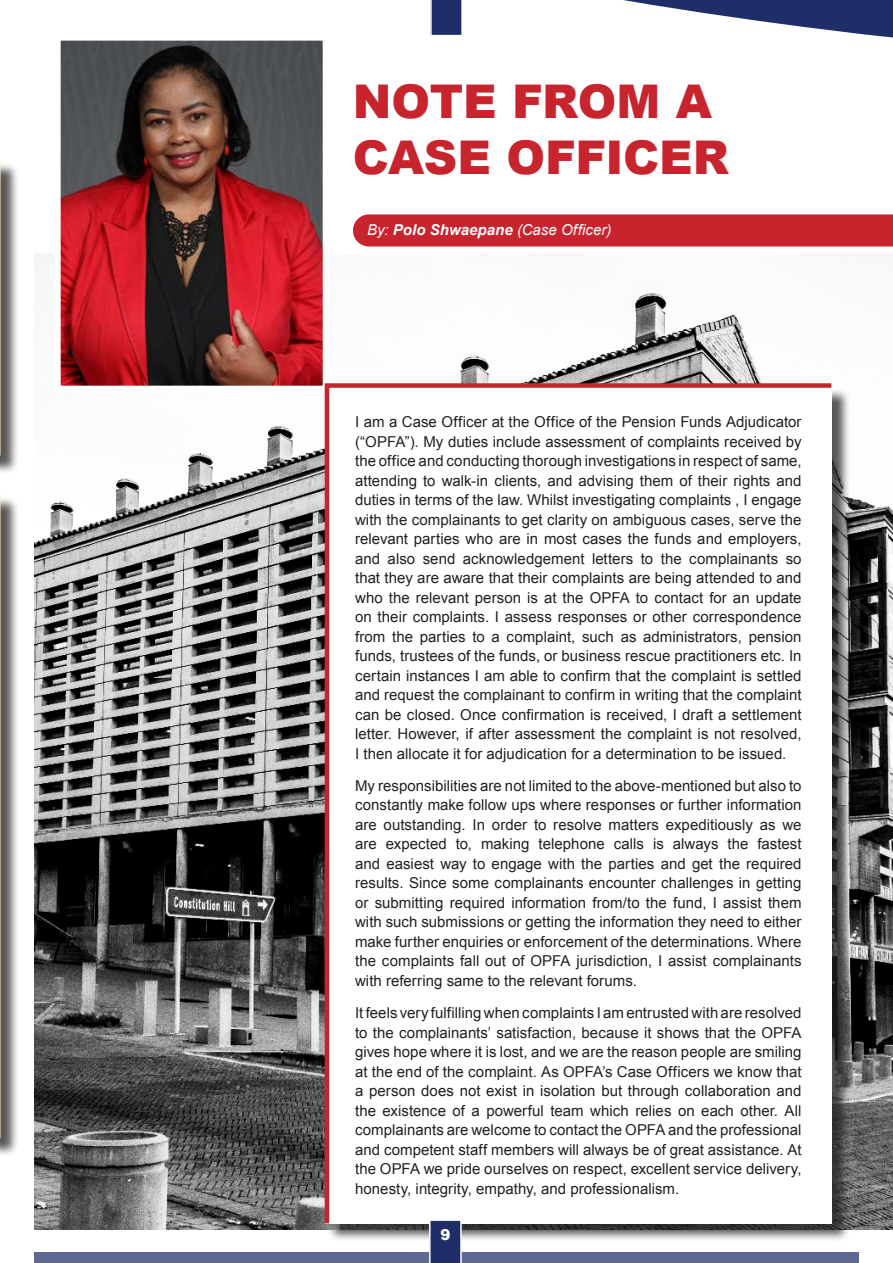
<style>
.page{position:relative;width:893px;height:1263px;background:#fff}
.page>*{position:absolute;margin:0;border:0;box-sizing:border-box;transform-origin:0 0}
.t1{font:900 46.5px/55.8px "Arial";letter-spacing:-.01em;color:#c8242d}
.t2{font:15px/19.5px "Arial";color:#231f20;text-align:justify}
.t3{font:italic 15px "Arial";letter-spacing:.005em;color:#fff}
.t4{font:900 15px "Arial";color:#fff}
.s1{font-weight:700}
</style>
<div class="page">
<svg style="left:623px;top:0;width:270px;height:38px;fill:#1f2e69"></svg>
<div style="left:34px;top:1252px;width:825px;height:11px;background:#5e6993"></div>
<img style="left:34px;top:254px;width:859px;height:975px">
<div style="left:328px;top:389px;width:522px;height:853px;background:#231f20;opacity:.75"></div>
<img style="left:62px;top:42px;width:259px;height:342px">
<div style="left:54px;top:34px;width:275px;height:358px;border:7px solid #fff"></div>
<svg style="left:429px;top:1228px;width:33px;height:35px"></svg>
<svg style="left:430px;top:0;width:32px;height:36px"></svg>
<div style="left:0;top:162px;width:19px;height:312px;background:#231f20;opacity:.75"></div>
<div style="left:0;top:496px;width:19px;height:661px;background:#231f20;opacity:.75"></div>
<div style="left:353px;top:214px;width:540px;height:32px;background:#c8242d"></div>
<svg style="left:322px;top:381px;width:514px;height:847px"></svg>
<h1 class="t1" style="left:353px;top:74px;width:378px">NOTE FROM A<br>CASE OFFICER</h1>
<p class="t3" style="left:367px;top:224px;width:246px">By: <span class="s1">Polo Shwaepane</span> (Case Officer)</p>
<p class="t2" style="left:355px;top:413px;width:448px">I am a Case Officer at the Office of the Pension Funds Adjudicator (“OPFA”). My duties include assessment of complaints received by the office and conducting thorough investigations in respect of same, attending to walk-in clients, and advising them of their rights and duties in terms of the law. Whilst investigating complaints , I engage with the complainants to get clarity on ambiguous cases, serve the relevant parties who are in most cases the funds and employers, and also send acknowledgement letters to the complainants so that they are aware that their complaints are being attended to and who the relevant person is at the OPFA to contact for an update on their complaints. I assess responses or other correspondence from the parties to a complaint, such as administrators, pension funds, trustees of the funds, or business rescue practitioners etc. In certain instances I am able to confirm that the complaint is settled and request the complainant to confirm in writing that the complaint can be closed. Once confirmation is received, I draft a settlement letter. However, if after assessment the complaint is not resolved, I then allocate it for adjudication for a determination to be issued.</p>
<p class="t2" style="left:355px;top:777px;width:448px">My responsibilities are not limited to the above-mentioned but also to constantly make follow ups where responses or further information are outstanding. In order to resolve matters expeditiously as we are expected to, making telephone calls is always the fastest and easiest way to engage with the parties and get the required results. Since some complainants encounter challenges in getting or submitting required information from/to the fund, I assist them with such submissions or getting the information they need to either make further enquiries or enforcement of the determinations. Where the complaints fall out of OPFA jurisdiction, I assist complainants with referring same to the relevant forums.</p>
<p class="t2" style="left:355px;top:1004px;width:448px">It feels very fulfilling when complaints I am entrusted with are resolved to the complainants’ satisfaction, because it shows that the OPFA gives hope where it is lost, and we are the reason people are smiling at the end of the complaint. As OPFA’s Case Officers we know that a person does not exist in isolation but through collaboration and the existence of a powerful team which relies on each other. All complainants are welcome to contact the OPFA and the professional and competent staff members will always be of great assistance. At the OPFA we pride ourselves on respect, excellent service delivery, honesty, integrity, empathy, and professionalism.</p>
<p class="t4" style="left:440px;top:1226px;width:12px">9</p>
</div>
